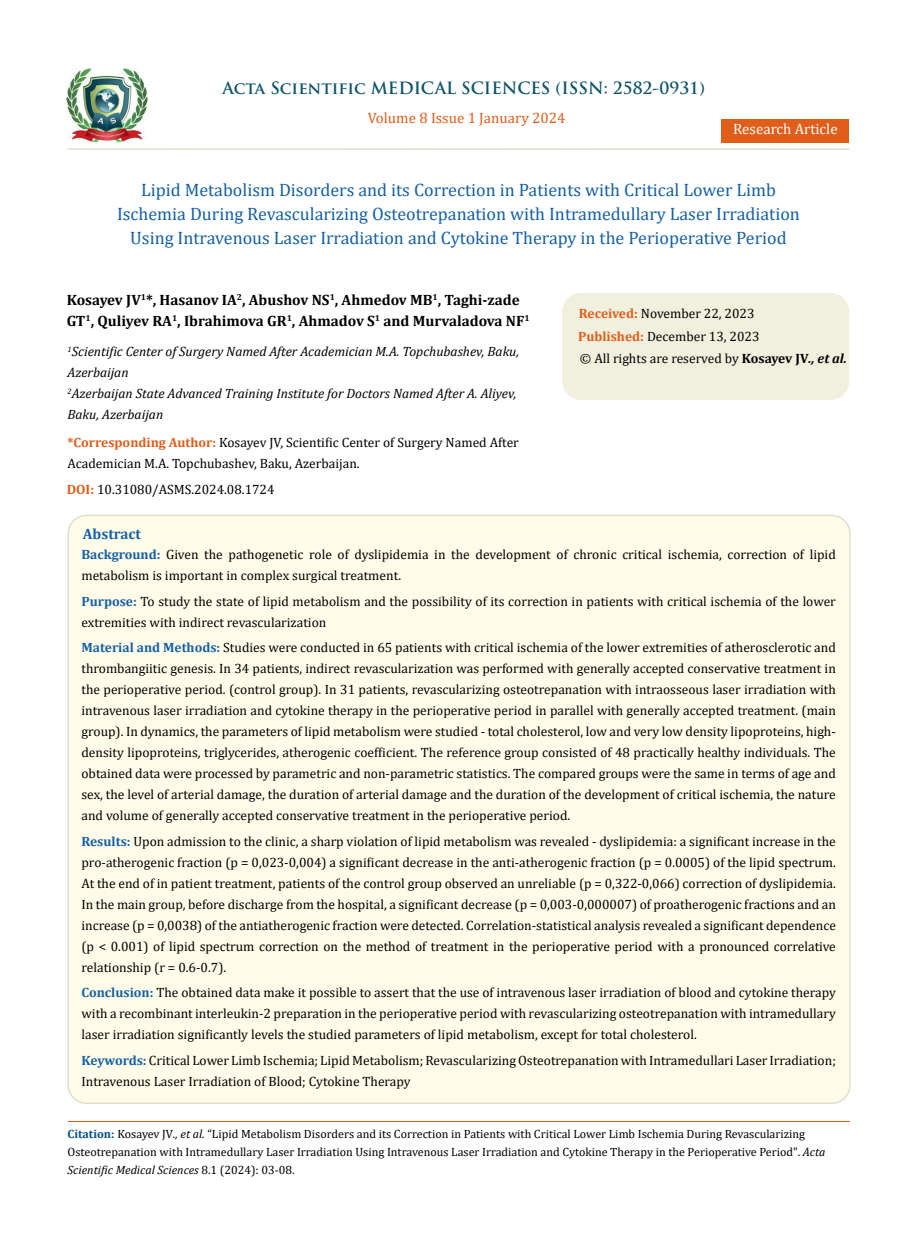
<style>
.page{position:relative;width:917px;height:1242px;background:#fff}
.page>*{position:absolute;margin:0;border:0;box-sizing:border-box;transform-origin:0 0}
.t1{font:18px/24px "Cambria";color:#1560a6;text-align:center}
.t2{font:700 16.5px "Trajan Pro";color:#0e546a}
.t3{font:700 15px/21px "Cambria";color:#000}
.t4{font:15px "Cambria";color:#e05d1a}
.t5{font:15px "Cambria";color:#fff}
.t6{font:700 15px "Cambria";color:#1560a6}
.t7{font:13.5px/21px "Cambria";color:#000}
.t8{font:italic 13.5px/21px "Cambria";color:#000}
.t9{font:12px/18px "Cambria";color:#000}
.s1{font-weight:700;color:#e05d1a}
.s2{font-weight:700}
.s3{font-weight:700;font-style:italic}
.s4{font-weight:700;color:#1560a6}
.s5{font-weight:700;color:#035089}
.s6{font-style:italic}
</style>
<div class="page">
<img style="left:67px;top:68px;width:80px;height:74px">
<div style="left:721px;top:119px;width:128px;height:23px;background:#e05d1a"></div>
<div style="left:563px;top:294px;width:285px;height:105px;background:#f1f0de;border-radius:18px"></div>
<div style="left:562px;top:293px;width:287px;height:107px;border:2px solid #f1f0de;border-radius:18px"></div>
<div style="left:68px;top:515px;width:781px;height:588px;background:#fffde9;border-radius:18px"></div>
<hr style="left:68px;top:1121px;width:781px;height:1px;background:#e05d1a">
<hr style="left:67px;top:148px;width:782px;height:2px;background:#e0dfcd">
<p class="t2" style="left:222px;top:77px;width:484px">Acta Scientific MEDICAL SCIENCES (ISSN: 2582-0931)</p>
<p class="t4" style="left:368px;top:109px;width:199px">Volume 8 Issue 1 January 2024</p>
<p class="t5" style="left:733px;top:120px;width:106px">Research Article</p>
<p class="t1" style="left:117px;top:178px;width:684px">Lipid Metabolism Disorders and its Correction in Patients with Critical Lower Limb<br>Ischemia During Revascularizing Osteotrepanation with Intramedullary Laser Irradiation<br>Using Intravenous Laser Irradiation and Cytokine Therapy in the Perioperative Period</p>
<p class="t3" style="left:67px;top:289px;width:464px">Kosayev JV<sup>1</sup>*, Hasanov IA<sup>2</sup>, Abushov NS<sup>1</sup>, Ahmedov MB<sup>1</sup>, Taghi-zade<br>GT<sup>1</sup>, Quliyev RA<sup>1</sup>, Ibrahimova GR<sup>1</sup>, Ahmadov S<sup>1</sup> and Murvaladova NF<sup>1</sup></p>
<p class="t8" style="left:67px;top:341px;width:453px"><sup>1</sup>Scientific Center of Surgery Named After Academician M.A. Topchubashev, Baku, Azerbaijan<br><sup>2</sup>Azerbaijan State Advanced Training Institute for Doctors Named After A. Aliyev, Baku, Azerbaijan</p>
<p class="t7" style="left:67px;top:432px;width:453px"><span class="s1">*Corresponding Author:</span> Kosayev JV, Scientific Center of Surgery Named After<br>Academician M.A. Topchubashev, Baku, Azerbaijan.</p>
<p class="t7" style="left:67px;top:479px;width:209px"><span class="s1">DOI:</span> 10.31080/ASMS.2024.08.1724</p>
<p class="t7" style="left:578px;top:302px;width:183px;line-height:23px"><span class="s1">Received:</span> November 22, 2023<br><span class="s1">Published:</span> December 13, 2023</p>
<p class="t7" style="left:580px;top:348px;width:268px">© All rights are reserved by <span class="s2">Kosayev JV</span><span class="s3">., et al.</span></p>
<p class="t6" style="left:83px;top:523px;width:60px">Abstract</p>
<p class="t7" style="left:81px;top:544px;width:756px"><span class="s4">Background:</span> Given the pathogenetic role of dyslipidemia in the development of chronic critical ischemia, correction of lipid metabolism is important in complex surgical treatment.</p>
<p class="t7" style="left:81px;top:591px;width:756px"><span class="s4">Purpose:</span> To study the state of lipid metabolism and the possibility of its correction in patients with critical ischemia of the lower extremities with indirect revascularization</p>
<p class="t7" style="left:81px;top:637px;width:756px;text-align:justify"><span class="s4">Material and Methods:</span> Studies were conducted in 65 patients with critical ischemia of the lower extremities of atherosclerotic and thrombangiitic genesis. In 34 patients, indirect revascularization was performed with generally accepted conservative treatment in the perioperative period. (control group). In 31 patients, revascularizing osteotrepanation with intraosseous laser irradiation with intravenous laser irradiation and cytokine therapy in the perioperative period in parallel with generally accepted treatment. (main group). In dynamics, the parameters of lipid metabolism were studied - total cholesterol, low and very low density lipoproteins, high&shy;density lipoproteins, triglycerides, atherogenic coefficient. The reference group consisted of 48 practically healthy individuals. The obtained data were processed by parametric and non-parametric statistics. The compared groups were the same in terms of age and sex, the level of arterial damage, the duration of arterial damage and the duration of the development of critical ischemia, the nature and volume of generally accepted conservative treatment in the perioperative period.</p>
<p class="t7" style="left:81px;top:831px;width:756px;text-align:justify"><span class="s4">Results:</span> Upon admission to the clinic, a sharp violation of lipid metabolism was revealed - dyslipidemia: a significant increase in the pro-atherogenic fraction (р = 0,023-0,004) a significant decrease in the anti-atherogenic fraction (p = 0.0005) of the lipid spectrum.<br>At the end of in patient treatment, patients of the control group observed an unreliable (р = 0,322-0,066) correction of dyslipidemia.<br>In the main group, before discharge from the hospital, a significant decrease (р = 0,003-0,000007) of proatherogenic fractions and an increase (р = 0,0038) of the antiatherogenic fraction were detected. Correlation-statistical analysis revealed a significant dependence (p &lt; 0.001) of lipid spectrum correction on the method of treatment in the perioperative period with a pronounced correlative relationship (r = 0.6-0.7).</p>
<p class="t7" style="left:81px;top:982px;width:756px;text-align:justify"><span class="s4">Conclusion:</span> The obtained data make it possible to assert that the use of intravenous laser irradiation of blood and cytokine therapy with a recombinant interleukin-2 preparation in the perioperative period with revascularizing osteotrepanation with intramedullary laser irradiation significantly levels the studied parameters of lipid metabolism, except for total cholesterol.</p>
<p class="t7" style="left:81px;top:1050px;width:756px"><span class="s4">Keywords:</span> Critical Lower Limb Ischemia; Lipid Metabolism; Revascularizing Osteotrepanation with Intramedullari Laser Irradiation;<br>Intravenous Laser Irradiation of Blood; Cytokine Therapy</p>
<p class="t9" style="left:68px;top:1125px;width:759px"><span class="s5">Citation:</span> Kosayev JV<span class="s6">., et al.</span> “Lipid Metabolism Disorders and its Correction in Patients with Critical Lower Limb Ischemia During Revascularizing<br>Osteotrepanation with Intramedullary Laser Irradiation Using Intravenous Laser Irradiation and Cytokine Therapy in the Perioperative Period". <span class="s6">Acta<br>Scientific Medical Sciences</span> 8.1 (2024): 03-08.</p>
</div>
